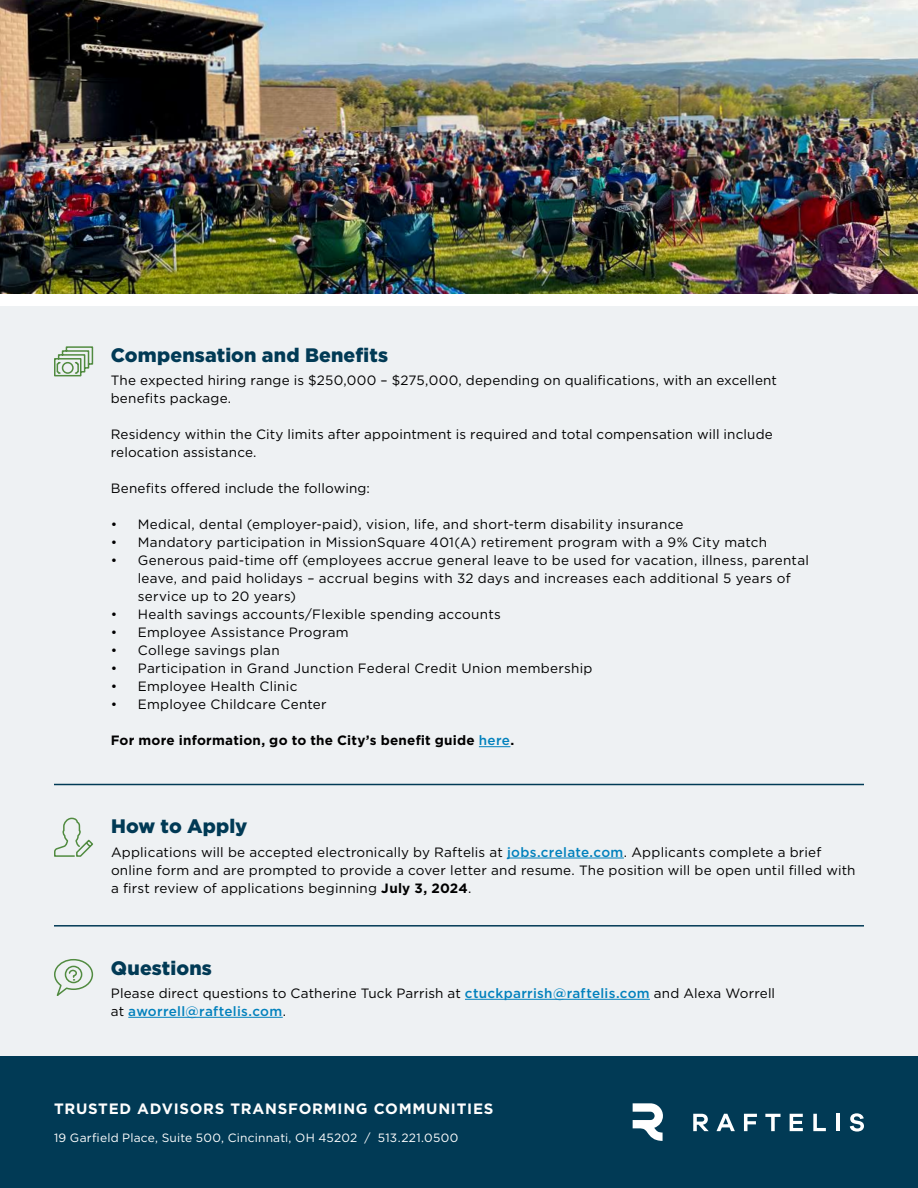
<style>
.page{position:relative;width:918px;height:1188px;background:#fff}
.page>*{position:absolute;margin:0;border:0;box-sizing:border-box;transform-origin:0 0}
.t1{font:900 19.5px "Gotham";letter-spacing:.01em;color:#013a55}
.t2{font:700 15px "Gotham";letter-spacing:.05em;color:#fefefe}
.t3{font:13.5px/18px "Gotham";letter-spacing:.015em;color:#000}
.t4{font:700 13.5px "Gotham";letter-spacing:.015em;color:#000}
.t5{font:12px "Gotham";letter-spacing:.02em;color:#fff}
.s1{font-weight:500;color:#0281bd}
.s2{font-weight:700}
</style>
<div class="page">
<img style="left:0;top:0;width:918px;height:293px">
<div style="left:0;top:306px;width:918px;height:750px;background:#eef1f3"></div>
<hr style="left:479px;top:746px;width:31px;height:1px;background:#0281bd">
<svg style="left:54px;top:346px;width:40px;height:31px"></svg>
<hr style="left:465px;top:999px;width:185px;height:1px;background:#0281bd">
<hr style="left:128px;top:1017px;width:155px;height:1px;background:#0281bd">
<svg style="left:54px;top:959px;width:40px;height:37px"></svg>
<hr style="left:507px;top:858px;width:117px;height:1px;background:#0281bd">
<svg style="left:54px;top:817px;width:39px;height:40px"></svg>
<hr style="left:54px;top:784px;width:810px;height:1px;background:#013a55">
<hr style="left:54px;top:925px;width:810px;height:2px;background:#013a55">
<div style="left:0;top:1056px;width:918px;height:132px;background:#013a55"></div>
<svg style="left:693px;top:1114px;width:16px;height:17px"></svg>
<svg style="left:716px;top:1114px;width:19px;height:17px"></svg>
<svg style="left:744px;top:1114px;width:13px;height:17px"></svg>
<svg style="left:765px;top:1114px;width:16px;height:17px"></svg>
<svg style="left:790px;top:1114px;width:13px;height:17px"></svg>
<svg style="left:813px;top:1114px;width:13px;height:17px"></svg>
<hr style="left:836px;top:1114px;width:4px;height:17px;background:#fff">
<svg style="left:850px;top:1113px;width:14px;height:19px"></svg>
<svg style="left:633px;top:1103px;width:30px;height:38px"></svg>
<h1 class="t1" style="left:111px;top:342px;width:279px">Compensation and Benefits</h1>
<p class="t3" style="left:111px;top:371px;width:668px">The expected hiring range is $250,000 – $275,000, depending on qualifications, with an excellent benefits package.</p>
<p class="t3" style="left:111px;top:425px;width:664px">Residency within the City limits after appointment is required and total compensation will include relocation assistance.</p>
<p class="t3" style="left:111px;top:479px;width:261px">Benefits offered include the following:</p>
<p class="t3" style="left:111px;top:515px;width:574px">• Medical, dental (employer-paid), vision, life, and short-term disability insurance</p>
<p class="t3" style="left:111px;top:533px;width:658px">• Mandatory participation in MissionSquare 401(A) retirement program with a 9% City match</p>
<p class="t3" style="left:138px;top:551px;width:673px;text-indent:-27px">• Generous paid-time off (employees accrue general leave to be used for vacation, illness, parental leave, and paid holidays – accrual begins with 32 days and increases each additional 5 years of service up to 20 years)</p>
<p class="t3" style="left:111px;top:605px;width:392px">• Health savings accounts/Flexible spending accounts</p>
<p class="t3" style="left:111px;top:623px;width:239px">• Employee Assistance Program</p>
<p class="t3" style="left:111px;top:641px;width:170px">• College savings plan</p>
<p class="t3" style="left:111px;top:659px;width:483px">• Participation in Grand Junction Federal Credit Union membership</p>
<p class="t3" style="left:111px;top:677px;width:188px">• Employee Health Clinic</p>
<p class="t3" style="left:111px;top:695px;width:217px">• Employee Childcare Center</p>
<p class="t4" style="left:111px;top:732px;width:405px">For more information, go to the City’s benefit guide <span class="s1">here</span>.</p>
<h1 class="t1" style="left:111px;top:813px;width:138px">How to Apply</h1>
<p class="t3" style="left:111px;top:843px;width:746px">Applications will be accepted electronically by Raftelis at <span class="s1">jobs.crelate.com</span>. Applicants complete a brief online form and are prompted to provide a cover letter and resume. The position will be open until filled with a first review of applications beginning <span class="s2">July 3, 2024</span>.</p>
<h1 class="t1" style="left:111px;top:954px;width:103px">Questions</h1>
<p class="t3" style="left:111px;top:984px;width:666px">Please direct questions to Catherine Tuck Parrish at <span class="s1">ctuckparrish@raftelis.com</span> and Alexa Worrell at <span class="s1">aworrell@raftelis.com</span>.</p>
<p class="t2" style="left:54px;top:1099px;width:441px">TRUSTED ADVISORS TRANSFORMING COMMUNITIES</p>
<p class="t5" style="left:54px;top:1131px;width:406px">19 Garfield Place, Suite 500, Cincinnati, OH 45202 / 513.221.0500</p>
</div>
